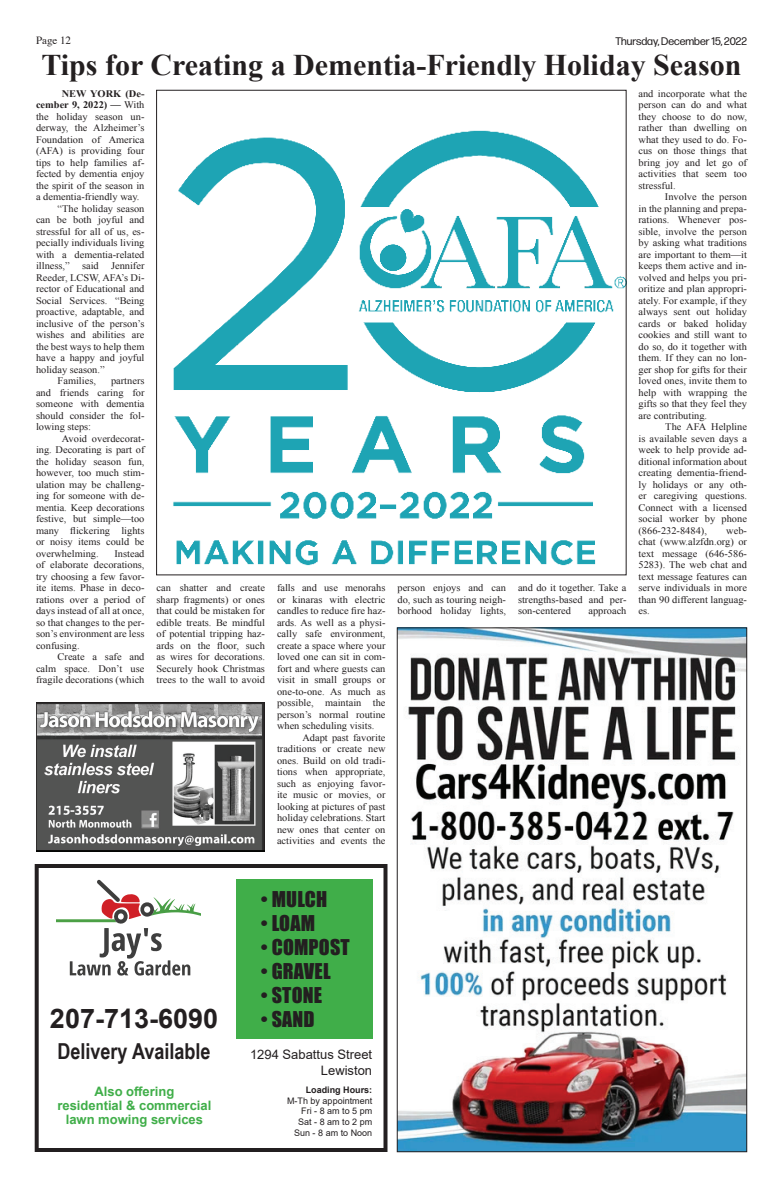
<style>
.page{position:relative;width:783px;height:1188px;background:#fff}
.page>*{position:absolute;margin:0;border:0;box-sizing:border-box;transform-origin:0 0}
.t1{font:700 30px "Times New Roman";color:#231f20}
.t2{font:700 27px "Arial";color:#231f20}
.t3{font:700 22px "Arial Narrow";color:#231f20}
.t4{font:20px "Impact";letter-spacing:.01em;color:#231f20}
.t5{font:700 13px/14px "Arial";color:#40ae49;text-align:center}
.t6{font:13px/15.6px "Arial";color:#231f20;text-align:right}
.t7{font:11px "Forma DJR Deck";color:#231f20}
.t8{font:11px "Times";color:#231f20}
.t9{font:10px/11.5px "Times New Roman";color:#231f20;text-align:justify;scale:1.04 1}
.t10{font:700 10px "Times New Roman";color:#231f20;scale:1.04 1}
.t11{font:9px/10.8px "Arial";color:#231f20;text-align:right}
.t12{font:700 9px "Arial";color:#231f20}
.s1{font-weight:400}
</style>
<div class="page">
<svg style="left:56px;top:880px;width:144px;height:96px"></svg>
<div style="left:236px;top:880px;width:136px;height:159px;background:#40ae49"></div>
<div style="left:35px;top:864px;width:352px;height:288px;border:4px solid #231f20"></div>
<img style="left:36px;top:703px;width:229px;height:149px">
<img style="left:173px;top:130px;width:451px;height:436px">
<img style="left:399px;top:630px;width:346px;height:520px">
<p class="t8" style="left:36px;top:30px;width:37px">Page 12</p>
<p class="t7" style="left:616px;top:34px;width:133px">Thursday, December 15, 2022</p>
<h1 class="t1" style="left:41px;top:44px;width:702px">Tips for Creating a Dementia-Friendly Holiday Season</h1>
<p class="t10" style="left:62px;top:87px;width:81px">NEW YORK (De-</p>
<p class="t10" style="left:36px;top:98px;width:106px">cember 9, 2022) — <span class="s1">With</span></p>
<p class="t9" style="left:36px;top:111px;width:106px">the holiday season un-</p>
<p class="t9" style="left:36px;top:122px;width:106px">derway, the Alzheimer’s</p>
<p class="t9" style="left:36px;top:134px;width:106px">Foundation of America</p>
<p class="t9" style="left:36px;top:145px;width:106px">(AFA) is providing four</p>
<p class="t9" style="left:36px;top:157px;width:106px">tips to help families af-</p>
<p class="t9" style="left:36px;top:168px;width:106px">fected by dementia enjoy</p>
<p class="t9" style="left:36px;top:180px;width:106px">the spirit of the season in</p>
<p class="t9" style="left:36px;top:191px;width:101px">a dementia-friendly way.</p>
<p class="t9" style="left:58px;top:203px;width:85px">“The holiday season</p>
<p class="t9" style="left:36px;top:214px;width:106px">can be both joyful and</p>
<p class="t9" style="left:36px;top:226px;width:106px">stressful for all of us, es-</p>
<p class="t9" style="left:36px;top:237px;width:106px">pecially individuals living</p>
<p class="t9" style="left:36px;top:249px;width:106px">with a dementia-related</p>
<p class="t9" style="left:36px;top:260px;width:106px">illness,” said Jennifer</p>
<p class="t9" style="left:36px;top:272px;width:106px">Reeder, LCSW, AFA’s Di-</p>
<p class="t9" style="left:36px;top:283px;width:106px">rector of Educational and</p>
<p class="t9" style="left:36px;top:295px;width:106px">Social Services. “Being</p>
<p class="t9" style="left:36px;top:306px;width:106px">proactive, adaptable, and</p>
<p class="t9" style="left:36px;top:318px;width:106px">inclusive of the person’s</p>
<p class="t9" style="left:36px;top:329px;width:106px">wishes and abilities are</p>
<p class="t9" style="left:36px;top:341px;width:106px">the best ways to help them</p>
<p class="t9" style="left:36px;top:352px;width:106px">have a happy and joyful</p>
<p class="t9" style="left:36px;top:364px;width:68px">holiday season.”</p>
<p class="t9" style="left:58px;top:375px;width:38px">Families,</p>
<p class="t9" style="left:638px;top:88px;width:106px">and incorporate what the person can do and what they choose to do now, rather than dwelling on what they used to do. Fo&shy;cus on those things that bring joy and let go of activities that seem too stressful.</p>
<p class="t9" style="left:638px;top:191px;width:106px;text-indent:26px">Involve the person in the planning and prepa&shy;rations. Whenever pos&shy;sible, involve the person by asking what traditions are important to them—it keeps them active and in&shy;volved and helps you pri&shy;oritize and plan appropri&shy;ately. For example, if they always sent out holiday cards or baked holiday cookies and still want to do so, do it together with them. If they can no lon&shy;ger shop for gifts for their loved ones, invite them to help with wrapping the gifts so that they feel they are contributing.</p>
<p class="t9" style="left:638px;top:421px;width:106px;text-indent:27px">The AFA Helpline is available seven days a week to help provide ad&shy;ditional information about creating dementia-friend&shy;ly holidays or any oth&shy;er caregiving questions.<br>Connect with a licensed social worker by phone (866-232-8484),</p>
<p class="t9" style="left:36px;top:375px;width:106px;text-indent:75px">partners and friends caring for someone with dementia should consider the fol&shy;lowing steps:</p>
<p class="t9" style="left:36px;top:433px;width:106px;text-indent:26px">Avoid overdecorat&shy;ing. Decorating is part of the holiday season fun, however, too much stim&shy;ulation may be challeng&shy;ing for someone with de&shy;mentia. Keep decorations festive, but simple—too many flickering lights or noisy items could be overwhelming.</p>
<p class="t9" style="left:638px;top:525px;width:106px;text-indent:88px">web&shy;chat (www.alzfdn.org) or text message (646-586- 5283). The web chat and text message features can serve individuals in more than 90 different languag&shy;es.</p>
<p class="t9" style="left:36px;top:548px;width:106px;text-indent:78px">Instead of elaborate decorations, try choosing a few favor&shy;ite items. Phase in deco&shy;rations over a period of days instead of all at once, so that changes to the per&shy;son’s environment are less confusing.</p>
<p class="t9" style="left:36px;top:651px;width:106px;text-indent:22px">Create a safe and calm space. Don’t use fragile decorations (which</p>
<p class="t9" style="left:398px;top:582px;width:106px">person enjoys and can do, such as touring neigh&shy;borhood holiday lights,</p>
<p class="t9" style="left:518px;top:582px;width:106px">and do it together. Take a strengths-based and per&shy;son-centered</p>
<p class="t9" style="left:156px;top:582px;width:106px">can shatter and create sharp fragments) or ones that could be mistaken for edible treats. Be mindful of potential tripping haz&shy;ards on the floor, such as wires for decorations.<br>Securely hook Christmas trees to the wall to avoid</p>
<p class="t9" style="left:277px;top:582px;width:106px">falls and use menorahs or kinaras with electric candles to reduce fire haz&shy;ards. As well as a physi&shy;cally safe environment, create a space where your loved one can sit in com&shy;fort and where guests can visit in small groups or one-to-one. As much as possible, maintain the person’s normal routine when scheduling visits.</p>
<p class="t9" style="left:277px;top:731px;width:106px;text-indent:25px">Adapt past favorite traditions or create new ones. Build on old tradi&shy;tions when appropriate, such as enjoying favor&shy;ite music or movies, or looking at pictures of past holiday celebrations. Start new ones that center on activities and events the</p>
<p class="t9" style="left:588px;top:605px;width:38px">approach</p>
<h3 class="t4" style="left:261px;top:884px;width:68px">• MULCH</h3>
<h3 class="t4" style="left:261px;top:908px;width:56px">• LOAM</h3>
<h3 class="t4" style="left:261px;top:932px;width:90px">• COMPOST</h3>
<h3 class="t4" style="left:261px;top:956px;width:71px">• GRAVEL</h3>
<h3 class="t4" style="left:261px;top:980px;width:63px">• STONE</h3>
<h3 class="t4" style="left:261px;top:1004px;width:55px">• SAND</h3>
<h3 class="t6" style="left:250px;top:1047px;width:124px">1294 Sabattus Street<br>Lewiston</h3>
<h2 class="t2" style="left:50px;top:1000px;width:170px">207-713-6090</h2>
<h3 class="t3" style="left:57px;top:1035px;width:155px">Delivery Available</h3>
<h3 class="t5" style="left:57px;top:1084px;width:155px">Also offering<br>residential &amp; commercial lawn mowing services</h3>
<p class="t12" style="left:306px;top:1083px;width:68px">Loading Hours:</p>
<p class="t11" style="left:287px;top:1095px;width:87px">M-Th by appointment<br>Fri - 8 am to 5 pm<br>Sat - 8 am to 2 pm<br>Sun - 8 am to Noon</p>
</div>
